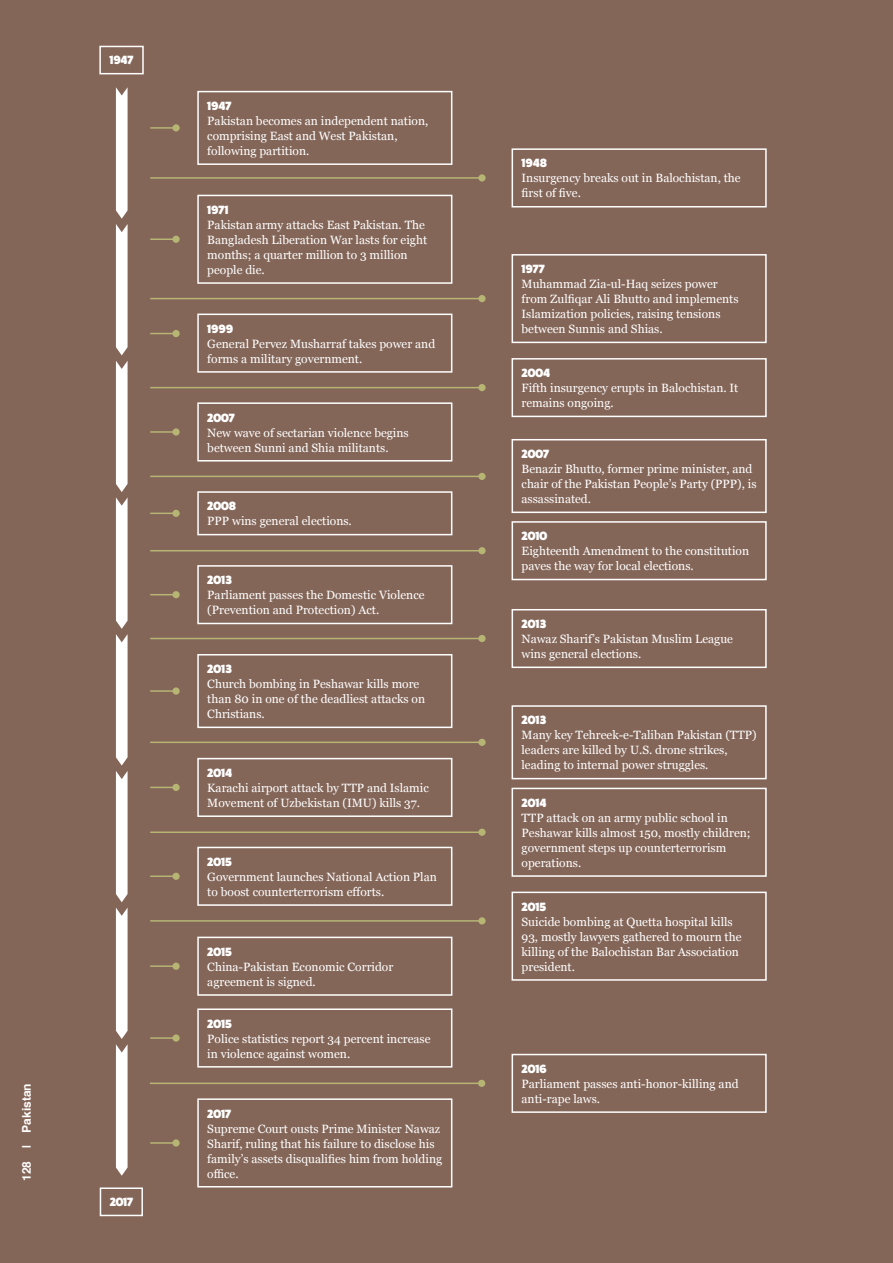
<style>
.page{position:relative;width:893px;height:1263px;background:#846659}
.page>*{position:absolute;margin:0;border:0;box-sizing:border-box;transform-origin:0 0}
.t1{font:12px/15px "Georgia";color:#fff}
.t2{font:800 12px "Fat Frank";color:#fff}
.t3{font:700 12px "Helvetica";color:#fff}
</style>
<div class="page">
<div style="left:197px;top:1098px;width:255px;height:89px;border:2px solid #fff"></div>
<div style="left:512px;top:1054px;width:255px;height:59px;border:2px solid #fff"></div>
<div style="left:197px;top:1008px;width:255px;height:59px;border:2px solid #fff"></div>
<div style="left:197px;top:937px;width:255px;height:59px;border:2px solid #fff"></div>
<div style="left:512px;top:891px;width:255px;height:90px;border:2px solid #fff"></div>
<div style="left:197px;top:847px;width:255px;height:59px;border:2px solid #fff"></div>
<div style="left:512px;top:788px;width:255px;height:89px;border:2px solid #fff"></div>
<div style="left:197px;top:758px;width:255px;height:59px;border:2px solid #fff"></div>
<div style="left:512px;top:705px;width:255px;height:74px;border:2px solid #fff"></div>
<div style="left:197px;top:654px;width:255px;height:74px;border:2px solid #fff"></div>
<div style="left:512px;top:609px;width:255px;height:59px;border:2px solid #fff"></div>
<div style="left:197px;top:565px;width:255px;height:59px;border:2px solid #fff"></div>
<div style="left:512px;top:521px;width:255px;height:59px;border:2px solid #fff"></div>
<div style="left:197px;top:491px;width:255px;height:44px;border:2px solid #fff"></div>
<div style="left:512px;top:439px;width:255px;height:74px;border:2px solid #fff"></div>
<div style="left:197px;top:402px;width:255px;height:59px;border:2px solid #fff"></div>
<div style="left:512px;top:358px;width:255px;height:59px;border:2px solid #fff"></div>
<div style="left:197px;top:314px;width:255px;height:59px;border:2px solid #fff"></div>
<div style="left:512px;top:254px;width:255px;height:89px;border:2px solid #fff"></div>
<div style="left:197px;top:195px;width:255px;height:89px;border:2px solid #fff"></div>
<div style="left:512px;top:148px;width:255px;height:59px;border:2px solid #fff"></div>
<div style="left:197px;top:91px;width:255px;height:74px;border:2px solid #fff"></div>
<svg style="left:116px;top:771px;width:12px;height:405px;background:#f0eceb"></svg>
<svg style="left:116px;top:361px;width:12px;height:404px;background:#f0eceb"></svg>
<svg style="left:116px;top:87px;width:12px;height:268px;background:#f0edec"></svg>
<hr style="left:150px;top:177px;width:332px;height:2px;background:#b6b574">
<div style="left:478px;top:174px;width:8px;height:8px;background:#b6b574;border-radius:50%"></div>
<hr style="left:150px;top:298px;width:332px;height:1px;background:#b6b574">
<div style="left:478px;top:295px;width:8px;height:7px;background:#b6b574;border-radius:50%"></div>
<hr style="left:150px;top:387px;width:332px;height:1px;background:#b6b574">
<div style="left:478px;top:384px;width:8px;height:7px;background:#b6b574;border-radius:50%"></div>
<hr style="left:150px;top:476px;width:332px;height:1px;background:#b6b574">
<div style="left:478px;top:473px;width:8px;height:7px;background:#b6b574;border-radius:50%"></div>
<hr style="left:150px;top:550px;width:332px;height:1px;background:#b6b574">
<div style="left:478px;top:547px;width:8px;height:7px;background:#b6b574;border-radius:50%"></div>
<hr style="left:150px;top:638px;width:332px;height:1px;background:#b6b574">
<div style="left:478px;top:635px;width:8px;height:7px;background:#b6b574;border-radius:50%"></div>
<hr style="left:150px;top:741px;width:332px;height:2px;background:#b6b574">
<div style="left:478px;top:739px;width:8px;height:7px;background:#b6b574;border-radius:50%"></div>
<hr style="left:150px;top:831px;width:332px;height:2px;background:#b6b574">
<div style="left:478px;top:829px;width:8px;height:7px;background:#b6b574;border-radius:50%"></div>
<hr style="left:150px;top:920px;width:332px;height:2px;background:#b6b574">
<div style="left:478px;top:917px;width:8px;height:7px;background:#b6b574;border-radius:50%"></div>
<hr style="left:150px;top:1082px;width:332px;height:2px;background:#b6b574">
<div style="left:478px;top:1080px;width:7px;height:7px;background:#b6b574;border-radius:50%"></div>
<hr style="left:150px;top:127px;width:26px;height:2px;background:#b6b574">
<div style="left:172px;top:124px;width:8px;height:7px;background:#b6b574;border-radius:50%"></div>
<hr style="left:150px;top:238px;width:26px;height:2px;background:#b6b574">
<div style="left:172px;top:236px;width:8px;height:7px;background:#b6b574;border-radius:50%"></div>
<svg style="left:150px;top:333px;width:22px;height:1px"></svg>
<div style="left:172px;top:330px;width:8px;height:7px;background:#b6b574;border-radius:50%"></div>
<hr style="left:150px;top:431px;width:26px;height:2px;background:#b6b574">
<div style="left:172px;top:428px;width:8px;height:8px;background:#b6b574;border-radius:50%"></div>
<svg style="left:150px;top:513px;width:22px;height:1px"></svg>
<div style="left:172px;top:510px;width:8px;height:7px;background:#b6b574;border-radius:50%"></div>
<svg style="left:150px;top:594px;width:22px;height:1px"></svg>
<div style="left:172px;top:591px;width:8px;height:7px;background:#b6b574;border-radius:50%"></div>
<hr style="left:150px;top:690px;width:26px;height:2px;background:#b6b574">
<div style="left:172px;top:687px;width:8px;height:8px;background:#b6b574;border-radius:50%"></div>
<svg style="left:150px;top:787px;width:22px;height:1px"></svg>
<div style="left:172px;top:784px;width:8px;height:7px;background:#b6b574;border-radius:50%"></div>
<hr style="left:150px;top:875px;width:26px;height:2px;background:#b6b574">
<div style="left:172px;top:873px;width:8px;height:7px;background:#b6b574;border-radius:50%"></div>
<hr style="left:150px;top:965px;width:26px;height:2px;background:#b6b574">
<div style="left:172px;top:962px;width:8px;height:8px;background:#b6b574;border-radius:50%"></div>
<hr style="left:150px;top:1037px;width:26px;height:2px;background:#b6b574">
<div style="left:172px;top:1034px;width:8px;height:8px;background:#b6b574;border-radius:50%"></div>
<hr style="left:150px;top:1142px;width:26px;height:2px;background:#b6b574">
<div style="left:172px;top:1139px;width:8px;height:7px;background:#b6b574;border-radius:50%"></div>
<div style="left:99px;top:46px;width:45px;height:28px;border:2px solid #fff"></div>
<div style="left:100px;top:1187px;width:43px;height:29px;border:2px solid #fff"></div>
<p class="t3" style="left:17px;top:1148px;width:66px;rotate:-90deg">| Pakistan</p>
<p class="t3" style="left:17px;top:1181px;width:22px;rotate:-90deg">128</p>
<p class="t2" style="left:109px;top:54px;width:26px">1947</p>
<p class="t2" style="left:110px;top:1195px;width:25px">2017</p>
<p class="t2" style="left:207px;top:99px;width:26px">1947</p>
<p class="t1" style="left:207px;top:113px;width:223px">Pakistan becomes an independent nation, comprising East and West Pakistan, following partition.</p>
<p class="t2" style="left:207px;top:203px;width:23px">1971</p>
<p class="t1" style="left:207px;top:217px;width:221px">Pakistan army attacks East Pakistan. The Bangladesh Liberation War lasts for eight months; a quarter million to 3 million people die.</p>
<p class="t2" style="left:207px;top:322px;width:27px">1999</p>
<p class="t1" style="left:207px;top:335px;width:229px">General Pervez Musharraf takes power and forms a military government.</p>
<p class="t2" style="left:207px;top:411px;width:29px">2007</p>
<p class="t1" style="left:207px;top:424px;width:203px">New wave of sectarian violence begins between Sunni and Shia militants.</p>
<p class="t2" style="left:207px;top:499px;width:30px">2008</p>
<p class="t1" style="left:207px;top:513px;width:146px">PPP wins general elections.</p>
<p class="t2" style="left:207px;top:573px;width:26px">2013</p>
<p class="t1" style="left:207px;top:587px;width:219px">Parliament passes the Domestic Violence (Prevention and Protection) Act.</p>
<p class="t2" style="left:207px;top:662px;width:26px">2013</p>
<p class="t1" style="left:207px;top:676px;width:219px">Church bombing in Peshawar kills more than 80 in one of the deadliest attacks on<br>Christians.</p>
<p class="t2" style="left:207px;top:766px;width:26px">2014</p>
<p class="t1" style="left:207px;top:780px;width:223px">Karachi airport attack by TTP and Islamic<br>Movement of Uzbekistan (IMU) kills 37.</p>
<p class="t2" style="left:207px;top:855px;width:26px">2015</p>
<p class="t1" style="left:207px;top:869px;width:231px">Government launches National Action Plan to boost counterterrorism efforts.</p>
<p class="t2" style="left:207px;top:945px;width:26px">2015</p>
<p class="t1" style="left:207px;top:958px;width:188px">China-Pakistan Economic Corridor agreement is signed.</p>
<p class="t2" style="left:207px;top:1017px;width:26px">2015</p>
<p class="t1" style="left:207px;top:1030px;width:225px">Police statistics report 34 percent increase in violence against women.</p>
<p class="t2" style="left:207px;top:1106px;width:25px">2017</p>
<p class="t1" style="left:207px;top:1120px;width:236px">Supreme Court ousts Prime Minister Nawaz Sharif, ruling that his failure to disclose his family’s assets disqualifies him from holding office.</p>
<p class="t2" style="left:522px;top:157px;width:27px">1948</p>
<p class="t1" style="left:522px;top:170px;width:221px">Insurgency breaks out in Balochistan, the first of five.</p>
<p class="t2" style="left:522px;top:262px;width:25px">1977</p>
<p class="t1" style="left:522px;top:276px;width:219px">Muhammad Zia-ul-Haq seizes power from Zulfiqar Ali Bhutto and implements Islamization policies, raising tensions between Sunnis and Shias.</p>
<p class="t2" style="left:522px;top:366px;width:30px">2004</p>
<p class="t1" style="left:522px;top:380px;width:218px">Fifth insurgency erupts in Balochistan. It remains ongoing.</p>
<p class="t2" style="left:522px;top:447px;width:29px">2007</p>
<p class="t1" style="left:522px;top:461px;width:237px">Benazir Bhutto, former prime minister, and chair of the Pakistan People’s Party (PPP), is assassinated.</p>
<p class="t2" style="left:522px;top:529px;width:27px">2010</p>
<p class="t1" style="left:522px;top:543px;width:229px">Eighteenth Amendment to the constitution paves the way for local elections.</p>
<p class="t2" style="left:522px;top:617px;width:26px">2013</p>
<p class="t1" style="left:522px;top:631px;width:213px">Nawaz Sharif’s Pakistan Muslim League wins general elections.</p>
<p class="t2" style="left:522px;top:713px;width:26px">2013</p>
<p class="t1" style="left:522px;top:727px;width:237px">Many key Tehreek-e-Taliban Pakistan (TTP) leaders are killed by U.S. drone strikes, leading to internal power struggles.</p>
<p class="t2" style="left:522px;top:796px;width:26px">2014</p>
<p class="t1" style="left:522px;top:810px;width:231px">TTP attack on an army public school in Peshawar kills almost 150, mostly children; government steps up counterterrorism operations.</p>
<p class="t2" style="left:522px;top:900px;width:26px">2015</p>
<p class="t1" style="left:522px;top:913px;width:221px">Suicide bombing at Quetta hospital kills 93, mostly lawyers gathered to mourn the killing of the Balochistan Bar Association president.</p>
<p class="t2" style="left:522px;top:1062px;width:27px">2016</p>
<p class="t1" style="left:522px;top:1076px;width:219px">Parliament passes anti-honor-killing and anti-rape laws.</p>
</div>
